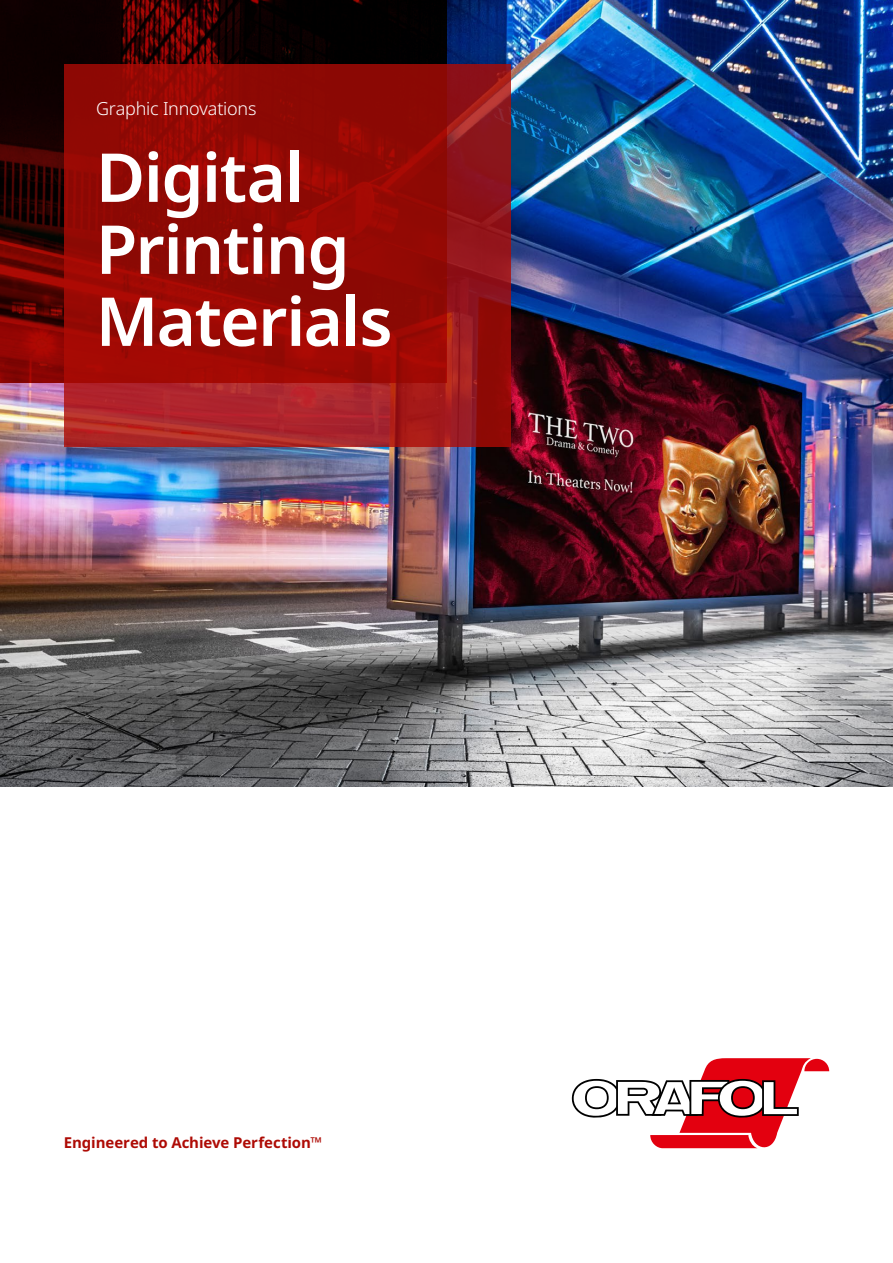
<style>
.page{position:relative;width:893px;height:1263px;background:#fff}
.page>*{position:absolute;margin:0;border:0;box-sizing:border-box;transform-origin:0 0}
.Brochure_Title{font:600 67.5px "Noto Sans";letter-spacing:-.025em;color:#fff}
.Division_Name{font:300 18px "Noto Sans";letter-spacing:-.015em;color:#fff}
.Division_Tagline{font:700 15px "Noto Sans";letter-spacing:-.005em;color:#ae0b05}
</style>
<div class="page">
<img style="left:0;top:0;width:893px;height:787px">
<svg style="left:572px;top:1058px;width:257px;height:91px"></svg>
<svg style="left:0;top:0;width:446px;height:383px;background:#2a0101"></svg>
<svg style="left:64px;top:64px;width:446px;height:382px;background:#980e0c"></svg>
<p class="Division_Name" style="left:96px;top:96px;width:162px">Graphic Innovations</p>
<p class="Brochure_Title" style="left:96px;top:130px;width:210px">Digital</p>
<p class="Brochure_Title" style="left:96px;top:202px;width:256px">Printing</p>
<p class="Brochure_Title" style="left:96px;top:274px;width:298px">Materials</p>
<p class="Division_Tagline" style="left:64px;top:1132px;width:260px">Engineered to Achieve Perfection™</p>
</div>
